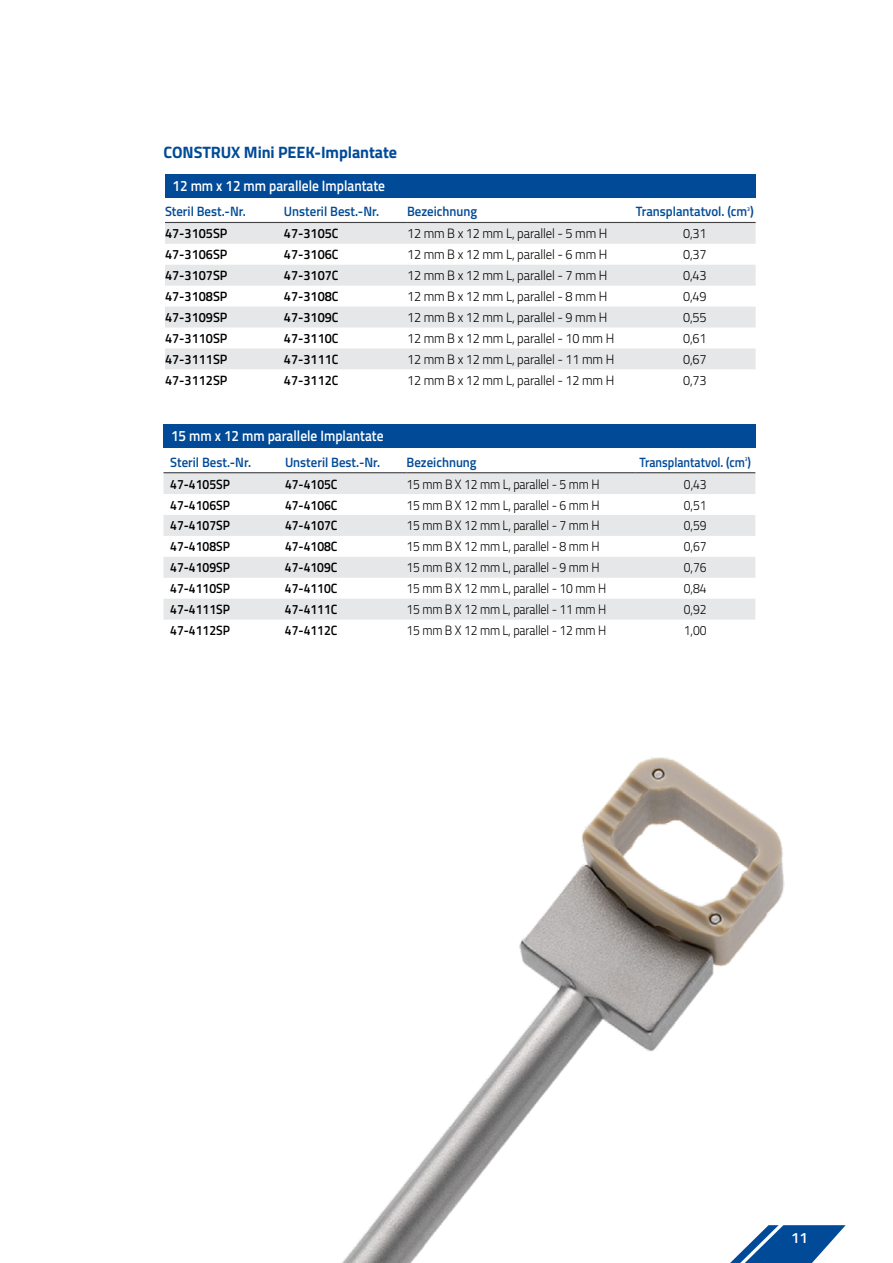
<style>
.page{position:relative;width:893px;height:1263px;background:#fff}
.page>*{position:absolute;margin:0;border:0;box-sizing:border-box;transform-origin:0 0}
.t1{font:700 16.5px "Titillium";letter-spacing:-.005em;color:#004a97}
.t2{font:600 15px "Titillium";color:#fff;scale:.9 1}
.t3{font:600 15px "Titillium";color:#fff}
.t4{font:300 13.5px "Titillium";letter-spacing:-.01em;color:#000;scale:.94 1}
.t5{font:300 13.5px "Titillium";letter-spacing:-.01em;color:#000;scale:.9 1}
.t6{font:600 13.5px "Titillium";color:#000;scale:.94 1}
.t7{font:600 13.5px "Titillium";color:#000;scale:.9 1}
.t8{font:600 13.5px "Titillium";color:#004a97;scale:.95 1}
.t9{font:600 13.5px "Titillium";color:#004a97;scale:.9 1}
.t10{font:600 5.4px "Titillium";color:#004a97;scale:.95 1}
.t11{font:600 5.4px "Titillium";color:#004a97;scale:.9 1}
</style>
<div class="page">
<div style="left:165px;top:174px;width:591px;height:24px;background:#004a97"></div>
<div style="left:164px;top:424px;width:592px;height:24px;background:#004a97"></div>
<svg style="left:165px;top:223px;width:591px;height:146px;fill:#e6e7e8"></svg>
<hr style="left:165px;top:222px;width:119px;height:1px;background:#414042">
<hr style="left:284px;top:222px;width:123px;height:1px;background:#414042">
<hr style="left:407px;top:222px;width:227px;height:1px;background:#414042">
<hr style="left:634px;top:222px;width:122px;height:1px;background:#414042">
<svg style="left:164px;top:473px;width:591px;height:147px;fill:#e6e7e8"></svg>
<hr style="left:164px;top:472px;width:121px;height:1px;background:#414042">
<hr style="left:285px;top:472px;width:121px;height:1px;background:#414042">
<hr style="left:406px;top:472px;width:229px;height:1px;background:#414042">
<hr style="left:635px;top:472px;width:120px;height:1px;background:#414042">
<img style="left:342px;top:757px;width:504px;height:506px">
<p class="t1" style="left:164px;top:139px;width:235px">CONSTRUX Mini PEEK‑Implantate</p>
<p class="t2" style="left:173px;top:174px;width:238px">12 mm x 12 mm parallele Implantate</p>
<p class="t8" style="left:165px;top:202px;width:87px">Steril Best.‑Nr.</p>
<p class="t8" style="left:284px;top:202px;width:102px">Unsteril Best.‑Nr.</p>
<p class="t8" style="left:407px;top:202px;width:75px">Bezeichnung</p>
<p class="t8" style="left:636px;top:202px;width:126px">Transplantatvol. (cm )</p>
<p class="t10" style="left:747px;top:205px;width:5px">3</p>
<p class="t6" style="left:165px;top:223px;width:68px">47‑3105SP</p>
<p class="t6" style="left:284px;top:223px;width:60px">47‑3105C</p>
<p class="t4" style="left:407px;top:224px;width:215px">12 mm B x 12 mm L, parallel ‑ 5 mm H</p>
<p class="t4" style="left:683px;top:224px;width:27px">0,31</p>
<p class="t6" style="left:165px;top:244px;width:68px">47‑3106SP</p>
<p class="t6" style="left:284px;top:244px;width:60px">47‑3106C</p>
<p class="t4" style="left:407px;top:245px;width:215px">12 mm B x 12 mm L, parallel ‑ 6 mm H</p>
<p class="t4" style="left:683px;top:245px;width:27px">0,37</p>
<p class="t6" style="left:165px;top:265px;width:68px">47‑3107SP</p>
<p class="t6" style="left:284px;top:265px;width:60px">47‑3107C</p>
<p class="t4" style="left:407px;top:266px;width:215px">12 mm B x 12 mm L, parallel ‑ 7 mm H</p>
<p class="t4" style="left:683px;top:266px;width:27px">0,43</p>
<p class="t6" style="left:165px;top:286px;width:68px">47‑3108SP</p>
<p class="t6" style="left:284px;top:286px;width:60px">47‑3108C</p>
<p class="t4" style="left:407px;top:287px;width:215px">12 mm B x 12 mm L, parallel ‑ 8 mm H</p>
<p class="t4" style="left:683px;top:287px;width:27px">0,49</p>
<p class="t6" style="left:165px;top:307px;width:68px">47‑3109SP</p>
<p class="t6" style="left:284px;top:307px;width:60px">47‑3109C</p>
<p class="t4" style="left:407px;top:308px;width:215px">12 mm B x 12 mm L, parallel ‑ 9 mm H</p>
<p class="t4" style="left:683px;top:308px;width:27px">0,55</p>
<p class="t6" style="left:165px;top:328px;width:68px">47‑3110SP</p>
<p class="t6" style="left:284px;top:328px;width:60px">47‑3110C</p>
<p class="t4" style="left:407px;top:328px;width:222px">12 mm B x 12 mm L, parallel ‑ 10 mm H</p>
<p class="t4" style="left:683px;top:328px;width:27px">0,61</p>
<p class="t6" style="left:165px;top:349px;width:68px">47‑3111SP</p>
<p class="t6" style="left:284px;top:349px;width:60px">47‑3111C</p>
<p class="t4" style="left:407px;top:349px;width:222px">12 mm B x 12 mm L, parallel ‑ 11 mm H</p>
<p class="t4" style="left:683px;top:349px;width:27px">0,67</p>
<p class="t6" style="left:165px;top:370px;width:68px">47‑3112SP</p>
<p class="t6" style="left:284px;top:370px;width:60px">47‑3112C</p>
<p class="t4" style="left:407px;top:370px;width:222px">12 mm B x 12 mm L, parallel ‑ 12 mm H</p>
<p class="t4" style="left:683px;top:370px;width:27px">0,73</p>
<p class="t2" style="left:171px;top:425px;width:238px">15 mm x 12 mm parallele Implantate</p>
<p class="t8" style="left:170px;top:452px;width:87px">Steril Best.‑Nr.</p>
<p class="t8" style="left:285px;top:452px;width:102px">Unsteril Best.‑Nr.</p>
<p class="t8" style="left:406px;top:452px;width:75px">Bezeichnung</p>
<p class="t9" style="left:639px;top:452px;width:126px">Transplantatvol. (cm )</p>
<p class="t11" style="left:745px;top:455px;width:5px">3</p>
<p class="t7" style="left:170px;top:474px;width:68px">47‑4105SP</p>
<p class="t7" style="left:285px;top:474px;width:60px">47‑4105C</p>
<p class="t5" style="left:406px;top:474px;width:216px">15 mm B X 12 mm L, parallel ‑ 5 mm H</p>
<p class="t5" style="left:684px;top:474px;width:27px">0,43</p>
<p class="t7" style="left:170px;top:495px;width:68px">47‑4106SP</p>
<p class="t7" style="left:285px;top:495px;width:60px">47‑4106C</p>
<p class="t5" style="left:406px;top:495px;width:216px">15 mm B X 12 mm L, parallel ‑ 6 mm H</p>
<p class="t5" style="left:684px;top:495px;width:27px">0,51</p>
<p class="t7" style="left:170px;top:516px;width:68px">47‑4107SP</p>
<p class="t7" style="left:285px;top:516px;width:60px">47‑4107C</p>
<p class="t5" style="left:406px;top:516px;width:216px">15 mm B X 12 mm L, parallel ‑ 7 mm H</p>
<p class="t5" style="left:684px;top:516px;width:27px">0,59</p>
<p class="t7" style="left:170px;top:536px;width:68px">47‑4108SP</p>
<p class="t7" style="left:285px;top:536px;width:60px">47‑4108C</p>
<p class="t5" style="left:406px;top:537px;width:216px">15 mm B X 12 mm L, parallel ‑ 8 mm H</p>
<p class="t5" style="left:684px;top:537px;width:27px">0,67</p>
<p class="t7" style="left:170px;top:557px;width:68px">47‑4109SP</p>
<p class="t7" style="left:285px;top:557px;width:60px">47‑4109C</p>
<p class="t5" style="left:406px;top:558px;width:216px">15 mm B X 12 mm L, parallel ‑ 9 mm H</p>
<p class="t5" style="left:684px;top:558px;width:27px">0,76</p>
<p class="t7" style="left:170px;top:578px;width:68px">47‑4110SP</p>
<p class="t7" style="left:285px;top:578px;width:60px">47‑4110C</p>
<p class="t5" style="left:406px;top:579px;width:223px">15 mm B X 12 mm L, parallel ‑ 10 mm H</p>
<p class="t5" style="left:684px;top:579px;width:27px">0,84</p>
<p class="t7" style="left:170px;top:599px;width:68px">47‑4111SP</p>
<p class="t7" style="left:285px;top:599px;width:60px">47‑4111C</p>
<p class="t5" style="left:406px;top:600px;width:223px">15 mm B X 12 mm L, parallel ‑ 11 mm H</p>
<p class="t5" style="left:684px;top:600px;width:27px">0,92</p>
<p class="t7" style="left:170px;top:620px;width:68px">47‑4112SP</p>
<p class="t7" style="left:285px;top:620px;width:60px">47‑4112C</p>
<p class="t5" style="left:406px;top:621px;width:223px">15 mm B X 12 mm L, parallel ‑ 12 mm H</p>
<p class="t5" style="left:684px;top:621px;width:27px">1,00</p>
<p class="t3" style="left:791px;top:1226px;width:18px">11</p>
</div>
